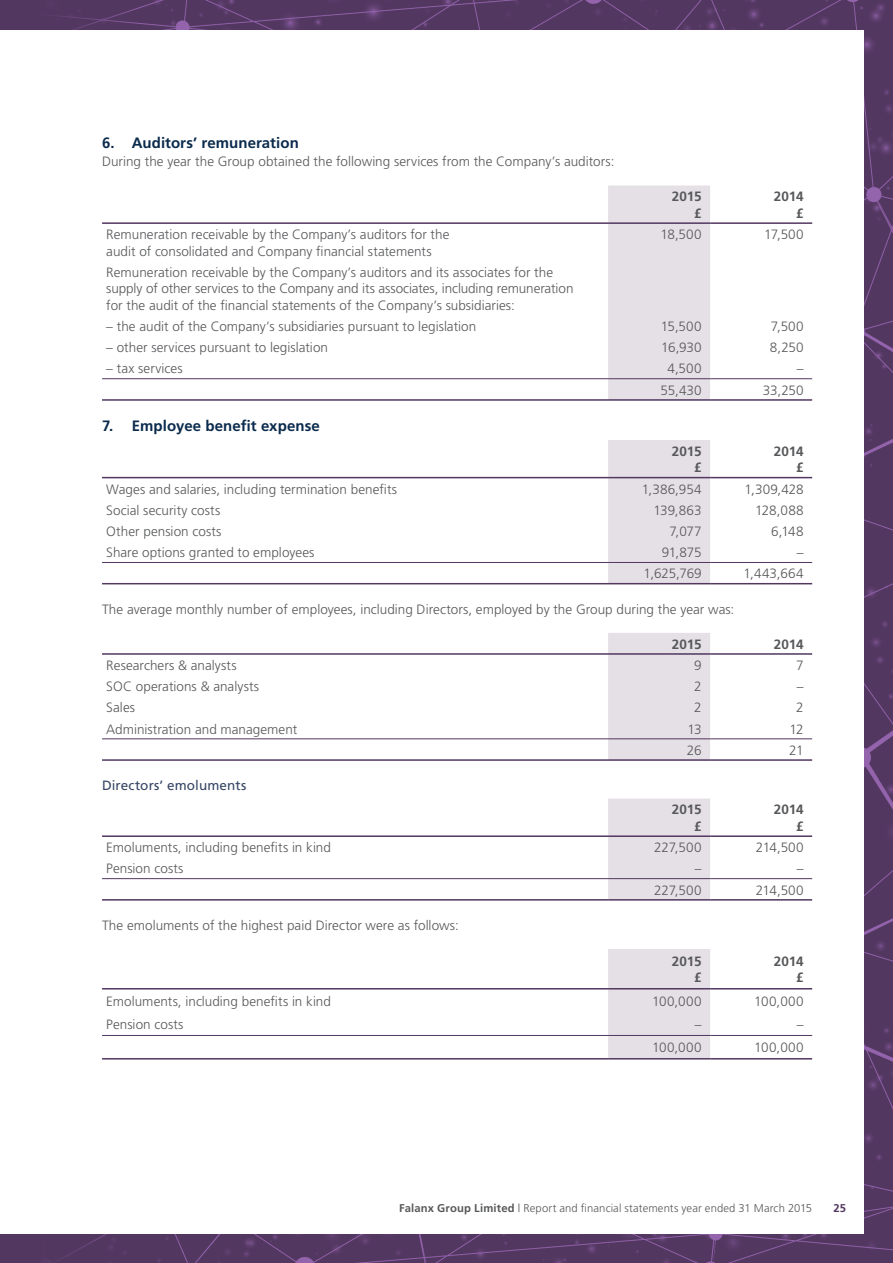
<style>
.page{position:relative;width:893px;height:1263px;background:#fff}
.page>*{position:absolute;margin:0;border:0;box-sizing:border-box;transform-origin:0 0}
.t1{font:700 15px "Frutiger";letter-spacing:.005em;color:#0b2b4d}
.t2{font:300 13.5px/16.5px "Frutiger";color:#57585a}
.t3{font:700 13.5px/16.5px "Frutiger";letter-spacing:-.005em;color:#57585a;text-align:right}
.t4{font:13.5px "Frutiger";letter-spacing:.01em;color:#364664}
.t5{font:300 11.25px "Frutiger";letter-spacing:.01em;color:#57585a}
.t6{font:700 11.25px "Frutiger";color:#523760}
.s1{font-weight:700}
</style>
<div class="page">
<img style="left:136px;top:0;width:757px;height:1263px">
<div style="left:0;top:0;width:136px;height:1263px;background:#523760"></div>
<div style="left:0;top:30px;width:863px;height:1203px;background:#fff"></div>
<div style="left:608px;top:185px;width:102px;height:214px;background:#e5e0e5"></div>
<hr style="left:102px;top:222px;width:506px;height:2px;background:#523760">
<hr style="left:608px;top:222px;width:102px;height:2px;background:#523760">
<hr style="left:710px;top:222px;width:102px;height:2px;background:#523760">
<hr style="left:102px;top:378px;width:506px;height:1px;background:#523760">
<hr style="left:608px;top:378px;width:102px;height:1px;background:#523760">
<hr style="left:710px;top:378px;width:102px;height:1px;background:#523760">
<hr style="left:102px;top:399px;width:506px;height:2px;background:#523760">
<hr style="left:608px;top:399px;width:102px;height:2px;background:#523760">
<hr style="left:710px;top:399px;width:102px;height:2px;background:#523760">
<div style="left:608px;top:440px;width:102px;height:143px;background:#e5e0e5"></div>
<hr style="left:102px;top:477px;width:506px;height:1px;background:#523760">
<hr style="left:608px;top:477px;width:102px;height:1px;background:#523760">
<hr style="left:710px;top:477px;width:102px;height:1px;background:#523760">
<hr style="left:102px;top:562px;width:506px;height:1px;background:#523760">
<hr style="left:608px;top:562px;width:102px;height:1px;background:#523760">
<hr style="left:710px;top:562px;width:102px;height:1px;background:#523760">
<hr style="left:102px;top:583px;width:506px;height:1px;background:#523760">
<hr style="left:608px;top:583px;width:102px;height:1px;background:#523760">
<hr style="left:710px;top:583px;width:102px;height:1px;background:#523760">
<div style="left:608px;top:633px;width:102px;height:126px;background:#e5e0e5"></div>
<hr style="left:102px;top:653px;width:506px;height:2px;background:#523760">
<hr style="left:608px;top:653px;width:102px;height:2px;background:#523760">
<hr style="left:710px;top:653px;width:102px;height:2px;background:#523760">
<hr style="left:102px;top:738px;width:506px;height:1px;background:#523760">
<hr style="left:608px;top:738px;width:102px;height:1px;background:#523760">
<hr style="left:710px;top:738px;width:102px;height:1px;background:#523760">
<hr style="left:102px;top:759px;width:506px;height:2px;background:#523760">
<hr style="left:608px;top:759px;width:102px;height:2px;background:#523760">
<hr style="left:710px;top:759px;width:102px;height:2px;background:#523760">
<div style="left:608px;top:798px;width:102px;height:101px;background:#e5e0e5"></div>
<hr style="left:102px;top:835px;width:506px;height:2px;background:#523760">
<hr style="left:608px;top:835px;width:102px;height:2px;background:#523760">
<hr style="left:710px;top:835px;width:102px;height:2px;background:#523760">
<hr style="left:102px;top:878px;width:506px;height:1px;background:#523760">
<hr style="left:608px;top:878px;width:102px;height:1px;background:#523760">
<hr style="left:710px;top:878px;width:102px;height:1px;background:#523760">
<hr style="left:102px;top:899px;width:506px;height:1px;background:#523760">
<hr style="left:608px;top:899px;width:102px;height:1px;background:#523760">
<hr style="left:710px;top:899px;width:102px;height:1px;background:#523760">
<div style="left:608px;top:949px;width:102px;height:109px;background:#e5e0e5"></div>
<hr style="left:102px;top:988px;width:506px;height:1px;background:#523760">
<hr style="left:608px;top:988px;width:102px;height:1px;background:#523760">
<hr style="left:710px;top:988px;width:102px;height:1px;background:#523760">
<hr style="left:102px;top:1035px;width:506px;height:1px;background:#523760">
<hr style="left:608px;top:1035px;width:102px;height:1px;background:#523760">
<hr style="left:710px;top:1035px;width:102px;height:1px;background:#523760">
<hr style="left:102px;top:1058px;width:506px;height:1px;background:#523760">
<hr style="left:608px;top:1058px;width:102px;height:1px;background:#523760">
<hr style="left:710px;top:1058px;width:102px;height:1px;background:#523760">
<p class="t1" style="left:102px;top:134px;width:198px">6. Auditors’ remuneration</p>
<p class="t2" style="left:102px;top:153px;width:514px">During the year the Group obtained the following services from the Company’s auditors:</p>
<p class="t3" style="left:672px;top:188px;width:31px">2015 £</p>
<p class="t3" style="left:774px;top:188px;width:31px">2014 £</p>
<p class="t2" style="left:106px;top:226px;width:345px">Remuneration receivable by the Company’s auditors for the audit of consolidated and Company financial statements</p>
<p class="t2" style="left:660px;top:226px;width:43px">18,500</p>
<p class="t2" style="left:764px;top:226px;width:41px">17,500</p>
<p class="t2" style="left:106px;top:264px;width:469px">Remuneration receivable by the Company’s auditors and its associates for the supply of other services to the Company and its associates, including remuneration for the audit of the financial statements of the Company’s subsidiaries:</p>
<p class="t2" style="left:106px;top:318px;width:372px">– the audit of the Company’s subsidiaries pursuant to legislation</p>
<p class="t2" style="left:661px;top:318px;width:42px">15,500</p>
<p class="t2" style="left:771px;top:318px;width:34px">7,500</p>
<p class="t2" style="left:106px;top:339px;width:223px">– other services pursuant to legislation</p>
<p class="t2" style="left:661px;top:339px;width:42px">16,930</p>
<p class="t2" style="left:770px;top:339px;width:35px">8,250</p>
<p class="t2" style="left:106px;top:360px;width:78px">– tax services</p>
<p class="t2" style="left:667px;top:360px;width:36px">4,500</p>
<p class="t2" style="left:797px;top:360px;width:8px">–</p>
<p class="t2" style="left:661px;top:382px;width:43px">55,430</p>
<p class="t2" style="left:763px;top:382px;width:42px">33,250</p>
<p class="t1" style="left:102px;top:417px;width:219px">7. Employee benefit expense</p>
<p class="t3" style="left:672px;top:443px;width:31px">2015 £</p>
<p class="t3" style="left:774px;top:443px;width:31px">2014 £</p>
<p class="t2" style="left:106px;top:481px;width:292px">Wages and salaries, including termination benefits</p>
<p class="t2" style="left:642px;top:481px;width:61px">1,386,954</p>
<p class="t2" style="left:744px;top:481px;width:61px">1,309,428</p>
<p class="t2" style="left:106px;top:502px;width:116px">Social security costs</p>
<p class="t2" style="left:653px;top:502px;width:50px">139,863</p>
<p class="t2" style="left:755px;top:502px;width:50px">128,088</p>
<p class="t2" style="left:106px;top:523px;width:117px">Other pension costs</p>
<p class="t2" style="left:669px;top:523px;width:34px">7,077</p>
<p class="t2" style="left:771px;top:523px;width:34px">6,148</p>
<p class="t2" style="left:106px;top:544px;width:210px">Share options granted to employees</p>
<p class="t2" style="left:662px;top:544px;width:41px">91,875</p>
<p class="t2" style="left:797px;top:544px;width:8px">–</p>
<p class="t2" style="left:644px;top:565px;width:59px">1,625,769</p>
<p class="t2" style="left:743px;top:565px;width:62px">1,443,664</p>
<p class="t2" style="left:102px;top:601px;width:634px">The average monthly number of employees, including Directors, employed by the Group during the year was:</p>
<p class="t3" style="left:672px;top:636px;width:31px">2015</p>
<p class="t3" style="left:774px;top:636px;width:31px">2014</p>
<p class="t2" style="left:106px;top:657px;width:132px">Researchers &amp; analysts</p>
<p class="t2" style="left:694px;top:657px;width:9px">9</p>
<p class="t2" style="left:796px;top:657px;width:9px">7</p>
<p class="t2" style="left:106px;top:678px;width:154px">SOC operations &amp; analysts</p>
<p class="t2" style="left:694px;top:678px;width:9px">2</p>
<p class="t2" style="left:797px;top:678px;width:8px">–</p>
<p class="t2" style="left:106px;top:699px;width:30px">Sales</p>
<p class="t2" style="left:694px;top:699px;width:9px">2</p>
<p class="t2" style="left:796px;top:699px;width:9px">2</p>
<p class="t2" style="left:106px;top:720px;width:193px">Administration and management</p>
<p class="t2" style="left:687px;top:720px;width:16px">13</p>
<p class="t2" style="left:789px;top:720px;width:16px">12</p>
<p class="t2" style="left:687px;top:742px;width:16px">26</p>
<p class="t2" style="left:789px;top:742px;width:16px">21</p>
<p class="t4" style="left:102px;top:777px;width:146px">Directors’ emoluments</p>
<p class="t3" style="left:672px;top:801px;width:31px">2015 £</p>
<p class="t3" style="left:774px;top:801px;width:31px">2014 £</p>
<p class="t2" style="left:106px;top:839px;width:226px">Emoluments, including benefits in kind</p>
<p class="t2" style="left:654px;top:839px;width:49px">227,500</p>
<p class="t2" style="left:756px;top:839px;width:49px">214,500</p>
<p class="t2" style="left:106px;top:860px;width:79px">Pension costs</p>
<p class="t2" style="left:695px;top:860px;width:8px">–</p>
<p class="t2" style="left:797px;top:860px;width:8px">–</p>
<p class="t2" style="left:654px;top:881px;width:49px">227,500</p>
<p class="t2" style="left:756px;top:881px;width:49px">214,500</p>
<p class="t2" style="left:102px;top:917px;width:358px">The emoluments of the highest paid Director were as follows:</p>
<p class="t3" style="left:672px;top:953px;width:31px">2015 £</p>
<p class="t3" style="left:774px;top:953px;width:31px">2014 £</p>
<p class="t2" style="left:106px;top:993px;width:226px">Emoluments, including benefits in kind</p>
<p class="t2" style="left:652px;top:993px;width:51px">100,000</p>
<p class="t2" style="left:754px;top:993px;width:51px">100,000</p>
<p class="t2" style="left:106px;top:1016px;width:79px">Pension costs</p>
<p class="t2" style="left:695px;top:1016px;width:8px">–</p>
<p class="t2" style="left:797px;top:1016px;width:8px">–</p>
<p class="t2" style="left:652px;top:1039px;width:51px">100,000</p>
<p class="t2" style="left:754px;top:1039px;width:51px">100,000</p>
<p class="t5" style="left:399px;top:1202px;width:414px"><span class="s1">Falanx Group Limited</span> | Report and financial statements year ended 31 March 2015</p>
<p class="t6" style="left:833px;top:1202px;width:14px">25</p>
</div>
